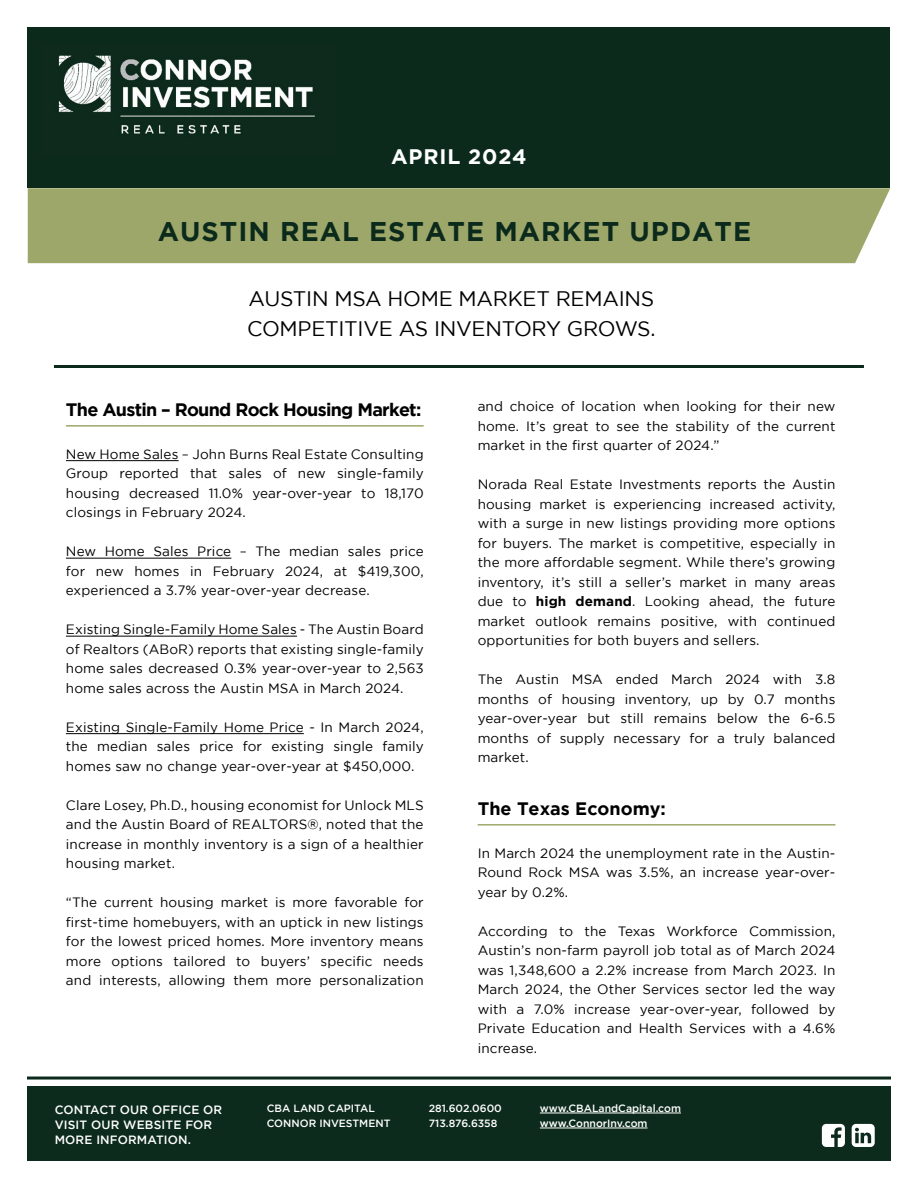
<style>
.page{position:relative;width:918px;height:1188px;background:#fff}
.page>*{position:absolute;margin:0;border:0;box-sizing:border-box;transform-origin:0 0}
.t1{font:700 27px "Gotham";letter-spacing:.04em;color:#0b2a1c}
.t2{font:21px/30px "Gotham";letter-spacing:-.015em;color:#000}
.t3{font:700 21px "Gotham";letter-spacing:.04em;color:#fff}
.t4{font:700 18px "Gotham";letter-spacing:-.04em;color:#000}
.t5{font:700 18px "Gotham";color:#000}
.t6{font:13.5px/19.5px "Gotham";letter-spacing:.01em;color:#000;text-align:justify}
.t7{font:500 12px/15px "Gotham";letter-spacing:.01em;color:#fff}
.t8{font:500 10.5px "Gotham";color:#fff}
.s1{font-weight:700}
</style>
<div class="page">
<hr style="left:66px;top:460px;width:113px;height:1px;background:#000">
<hr style="left:66px;top:558px;width:165px;height:1px;background:#000">
<hr style="left:66px;top:636px;width:231px;height:1px;background:#000">
<hr style="left:66px;top:733px;width:238px;height:1px;background:#000">
<hr style="left:66px;top:425px;width:358px;height:2px;background:#9da769">
<hr style="left:478px;top:824px;width:357px;height:2px;background:#9da769">
<div style="left:28px;top:28px;width:862px;height:160px;background:#0b2a1c"></div>
<hr style="left:54px;top:365px;width:810px;height:3px;background:#0b2a1c">
<hr style="left:27px;top:1077px;width:864px;height:3px;background:#0b2a1c">
<div style="left:27px;top:1086px;width:864px;height:75px;background:#0c2b1c"></div>
<svg style="left:822px;top:1124px;width:23px;height:23px"></svg>
<svg style="left:852px;top:1124px;width:23px;height:23px"></svg>
<div style="left:28px;top:188px;width:862px;height:75px;background:#9da769"></div>
<img style="left:58px;top:55px;width:257px;height:79px">
<hr style="left:540px;top:1113px;width:141px;height:1px;background:#fff">
<hr style="left:540px;top:1128px;width:108px;height:1px;background:#fff">
<h2 class="t3" style="left:391px;top:144px;width:137px">APRIL 2024</h2>
<h1 class="t1" style="left:158px;top:216px;width:595px">AUSTIN REAL ESTATE MARKET UPDATE</h1>
<h2 class="t2" style="left:247px;top:283px;width:410px">AUSTIN MSA HOME MARKET REMAINS<br>COMPETITIVE AS INVENTORY GROWS.</h2>
<h3 class="t4" style="left:66px;top:399px;width:357px">The Austin – Round Rock Housing Market:</h3>
<p class="t6" style="left:66px;top:444px;width:359px">New Home Sales – John Burns Real Estate Consulting Group reported that sales of new single-family housing decreased 11.0% year-over-year to 18,170 closings in February 2024.</p>
<p class="t6" style="left:66px;top:542px;width:359px">New Home Sales Price – The median sales price for new homes in February 2024, at $419,300, experienced a 3.7% year-over-year decrease.</p>
<p class="t6" style="left:66px;top:620px;width:359px">Existing Single-Family Home Sales - The Austin Board of Realtors (ABoR) reports that existing single-family home sales decreased 0.3% year-over-year to 2,563 home sales across the Austin MSA in March 2024.</p>
<p class="t6" style="left:66px;top:717px;width:359px">Existing Single-Family Home Price - In March 2024, the median sales price for existing single family homes saw no change year-over-year at $450,000.</p>
<p class="t6" style="left:66px;top:795px;width:359px">Clare Losey, Ph.D., housing economist for Unlock MLS and the Austin Board of REALTORS®, noted that the increase in monthly inventory is a sign of a healthier housing market.</p>
<p class="t6" style="left:66px;top:893px;width:359px">“The current housing market is more favorable for first-time homebuyers, with an uptick in new listings for the lowest priced homes. More inventory means more options tailored to buyers’ specific needs and interests, allowing them more personalization</p>
<p class="t6" style="left:478px;top:397px;width:359px">and choice of location when looking for their new home. It’s great to see the stability of the current market in the first quarter of 2024.”</p>
<p class="t6" style="left:478px;top:475px;width:359px">Norada Real Estate Investments reports the Austin housing market is experiencing increased activity, with a surge in new listings providing more options for buyers. The market is competitive, especially in the more affordable segment. While there’s growing inventory, it’s still a seller’s market in many areas due to <span class="s1">high demand</span>. Looking ahead, the future market outlook remains positive, with continued opportunities for both buyers and sellers.</p>
<p class="t6" style="left:478px;top:670px;width:359px">The Austin MSA ended March 2024 with 3.8 months of housing inventory, up by 0.7 months year-over-year but still remains below the 6-6.5 months of supply necessary for a truly balanced market.</p>
<h3 class="t5" style="left:478px;top:798px;width:190px">The Texas Economy:</h3>
<p class="t6" style="left:478px;top:843px;width:359px">In March 2024 the unemployment rate in the Austin-Round Rock MSA was 3.5%, an increase year-over&shy;year by 0.2%.</p>
<p class="t6" style="left:478px;top:921px;width:359px">According to the Texas Workforce Commission, Austin’s non-farm payroll job total as of March 2024 was 1,348,600 a 2.2% increase from March 2023. In March 2024, the Other Services sector led the way with a 7.0% increase year-over-year, followed by Private Education and Health Services with a 4.6% increase.</p>
<p class="t7" style="left:55px;top:1102px;width:169px">CONTACT OUR OFFICE OR<br>VISIT OUR WEBSITE FOR<br>MORE INFORMATION.</p>
<p class="t8" style="left:267px;top:1102px;width:110px">CBA LAND CAPITAL</p>
<p class="t8" style="left:429px;top:1102px;width:75px">281.602.0600</p>
<p class="t8" style="left:540px;top:1102px;width:143px">www.CBALandCapital.com</p>
<p class="t8" style="left:267px;top:1117px;width:125px">CONNOR INVESTMENT</p>
<p class="t8" style="left:429px;top:1117px;width:70px">713.876.6358</p>
<p class="t8" style="left:540px;top:1117px;width:109px">www.ConnorInv.com</p>
</div>
